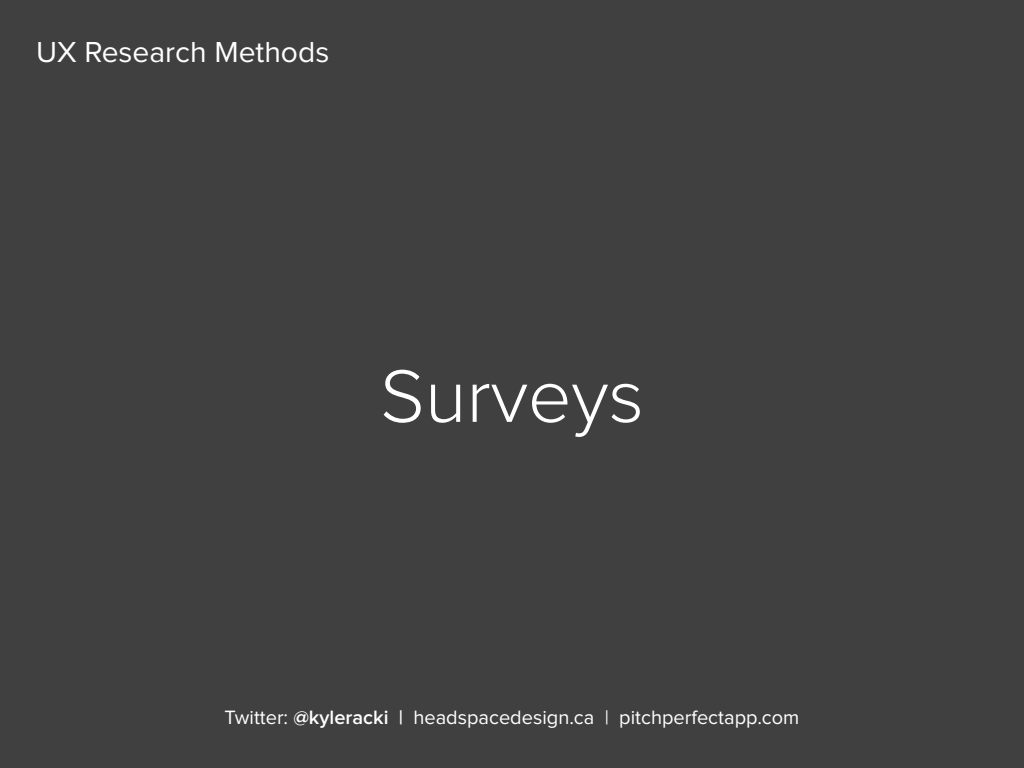
<style>
.page{position:relative;width:1024px;height:768px;background:#404040}
.page>*{position:absolute;margin:0;border:0;box-sizing:border-box;transform-origin:0 0}
.Heading{font:300 77px "Proxima Nova";color:#fff}
.Header_Title{font:30px "Proxima Nova";color:#fff}
.t1{font:20px "Proxima Nova";color:#fff}
.s1{font-weight:600}
</style>
<div class="page">
<p class="Header_Title" style="left:36px;top:39px;width:295px">UX Research Methods</p>
<p class="Heading" style="left:380px;top:361px;width:265px">Surveys</p>
<p class="t1" style="left:225px;top:708px;width:576px">Twitter: <span class="s1">@kyleracki |</span> headspacedesign.ca | pitchperfectapp.com</p>
</div>
